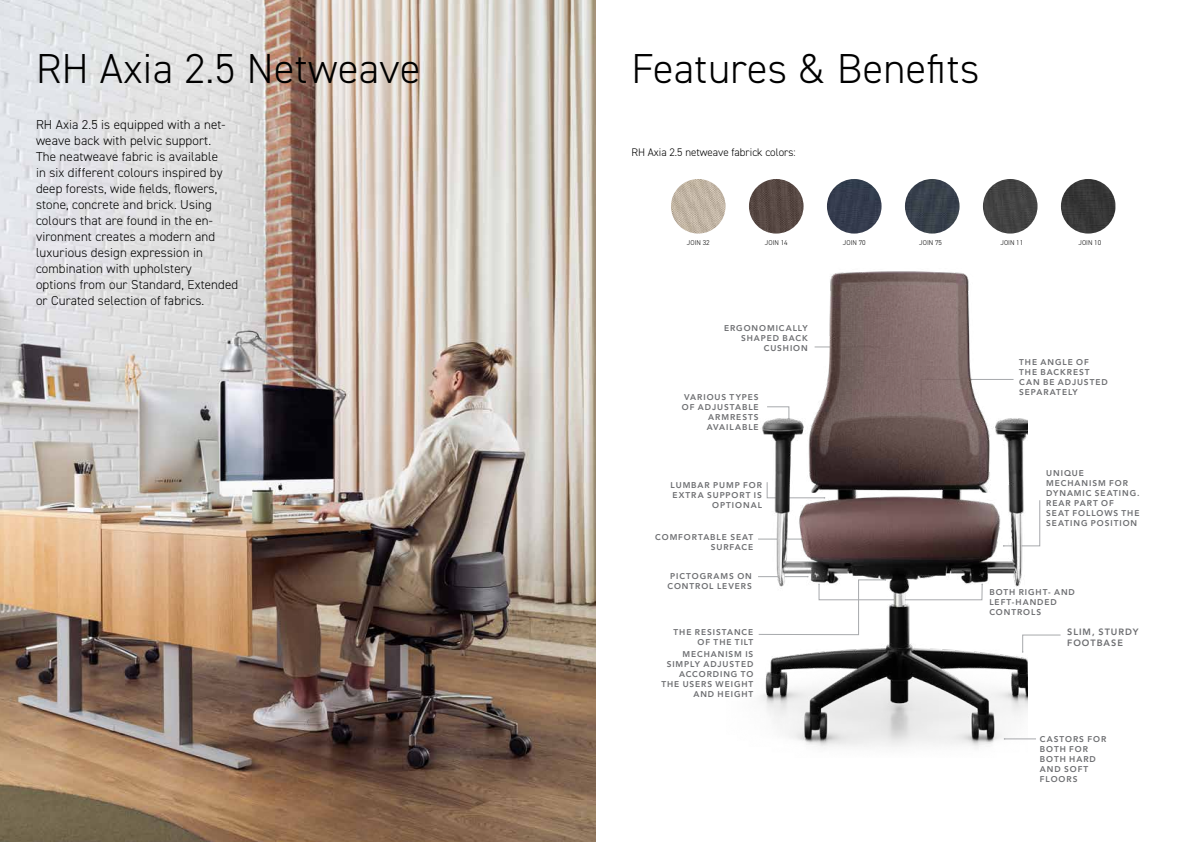
<style>
.page{position:relative;width:1191px;height:842px;background:#fff}
.page>*{position:absolute;margin:0;border:0;box-sizing:border-box;transform-origin:0 0}
.t1{font:300 42px "DIN2014";letter-spacing:.01em;color:#000}
.t2{font:300 13px/16px "DIN2014";letter-spacing:.01em;color:#000}
.t3{font:300 11px "DIN2014";color:#000}
.t4{font:800 9.1px/10.9px "Avenir LT Std";letter-spacing:.11em;color:#6d6e71}
.t5{font:800 8.3px/10px "Avenir LT Std";letter-spacing:.115em;color:#6d6e71;text-align:right}
.t6{font:300 7px "DIN2014";color:#000}
</style>
<div class="page">
<img style="left:0;top:0;width:595px;height:842px">
<img style="left:671px;top:179px;width:54px;height:55px;border-radius:27px">
<img style="left:749px;top:179px;width:54px;height:55px;border-radius:27px">
<img style="left:1061px;top:179px;width:54px;height:55px">
<img style="left:905px;top:179px;width:54px;height:55px;border-radius:27px">
<img style="left:827px;top:179px;width:54px;height:55px;border-radius:27px">
<div style="left:983px;top:179px;width:54px;height:55px;background:#434343;border-radius:27px"></div>
<svg style="left:1027px;top:500px;width:13px;height:47px"></svg>
<hr style="left:1004px;top:739px;width:32px;height:1px;background:#a7a9ac">
<svg style="left:1027px;top:635px;width:34px;height:1px"></svg>
<img style="left:758px;top:271px;width:269px;height:477px">
<h1 class="t1" style="left:36px;top:43px;width:386px">RH Axia 2.5 Netweave</h1>
<p class="t2" style="left:36px;top:117px;width:204px">RH Axia 2.5 is equipped with a net&shy;weave back with pelvic support.<br>The neatweave fabric is available<br>in six different colours inspired by deep forests, wide fields, flowers, stone, concrete and brick. Using colours that are found in the en&shy;vironment creates a modern and luxurious design expression in combination with upholstery<br>options from our Standard, Extended or Curated selection of fabrics.</p>
<h1 class="t1" style="left:631px;top:43px;width:349px">Features &amp; Benefits</h1>
<h3 class="t3" style="left:631px;top:145px;width:166px">RH Axia 2.5 netweave fabrick colors:</h3>
<p class="t6" style="left:687px;top:238px;width:24px">JOIN 32</p>
<p class="t6" style="left:765px;top:238px;width:24px">JOIN 14</p>
<p class="t6" style="left:843px;top:238px;width:24px">JOIN 70</p>
<p class="t6" style="left:919px;top:238px;width:24px">JOIN 75</p>
<p class="t6" style="left:1000px;top:238px;width:24px">JOIN 11</p>
<p class="t6" style="left:1078px;top:238px;width:24px">JOIN 10</p>
<p class="t5" style="left:724px;top:323px;width:85px">ERGONOMICALLY<br>SHAPED BACK<br>CUSHION</p>
<p class="t5" style="left:682px;top:392px;width:78px">VARIOUS TYPES<br>OF ADJUSTABLE<br>ARMRESTS<br>AVAILABLE</p>
<p class="t5" style="left:670px;top:481px;width:93px">LUMBAR PUMP FOR<br>EXTRA SUPPORT IS<br>OPTIONAL</p>
<p class="t5" style="left:655px;top:532px;width:100px">COMFORTABLE SEAT<br>SURFACE</p>
<p class="t5" style="left:667px;top:571px;width:86px;text-align:center">PICTOGRAMS ON<br>CONTROL LEVERS</p>
<p class="t5" style="left:673px;top:627px;width:81px">THE RESISTANCE<br>OF THE TILT</p>
<p class="t5" style="left:661px;top:649px;width:93px">MECHANISM IS<br>SIMPLY ADJUSTED<br>ACCORDING TO<br>THE USERS WEIGHT<br>AND HEIGHT</p>
<p class="t5" style="left:1019px;top:357px;width:90px;text-align:left">THE ANGLE OF<br>THE BACKREST<br>CAN BE ADJUSTED<br>SEPARATELY</p>
<p class="t5" style="left:1046px;top:468px;width:95px;text-align:left">UNIQUE<br>MECHANISM FOR<br>DYNAMIC SEATING.<br>REAR PART OF<br>SEAT FOLLOWS THE<br>SEATING POSITION</p>
<p class="t5" style="left:989px;top:587px;width:87px;text-align:left">BOTH RIGHT- AND<br>LEFT-HANDED<br>CONTROLS</p>
<p class="t4" style="left:1067px;top:627px;width:73px">SLIM, STURDY<br>FOOTBASE</p>
<p class="t5" style="left:1040px;top:734px;width:68px;text-align:left">CASTORS FOR<br>BOTH FOR<br>BOTH HARD<br>AND SOFT<br>FLOORS</p>
</div>
